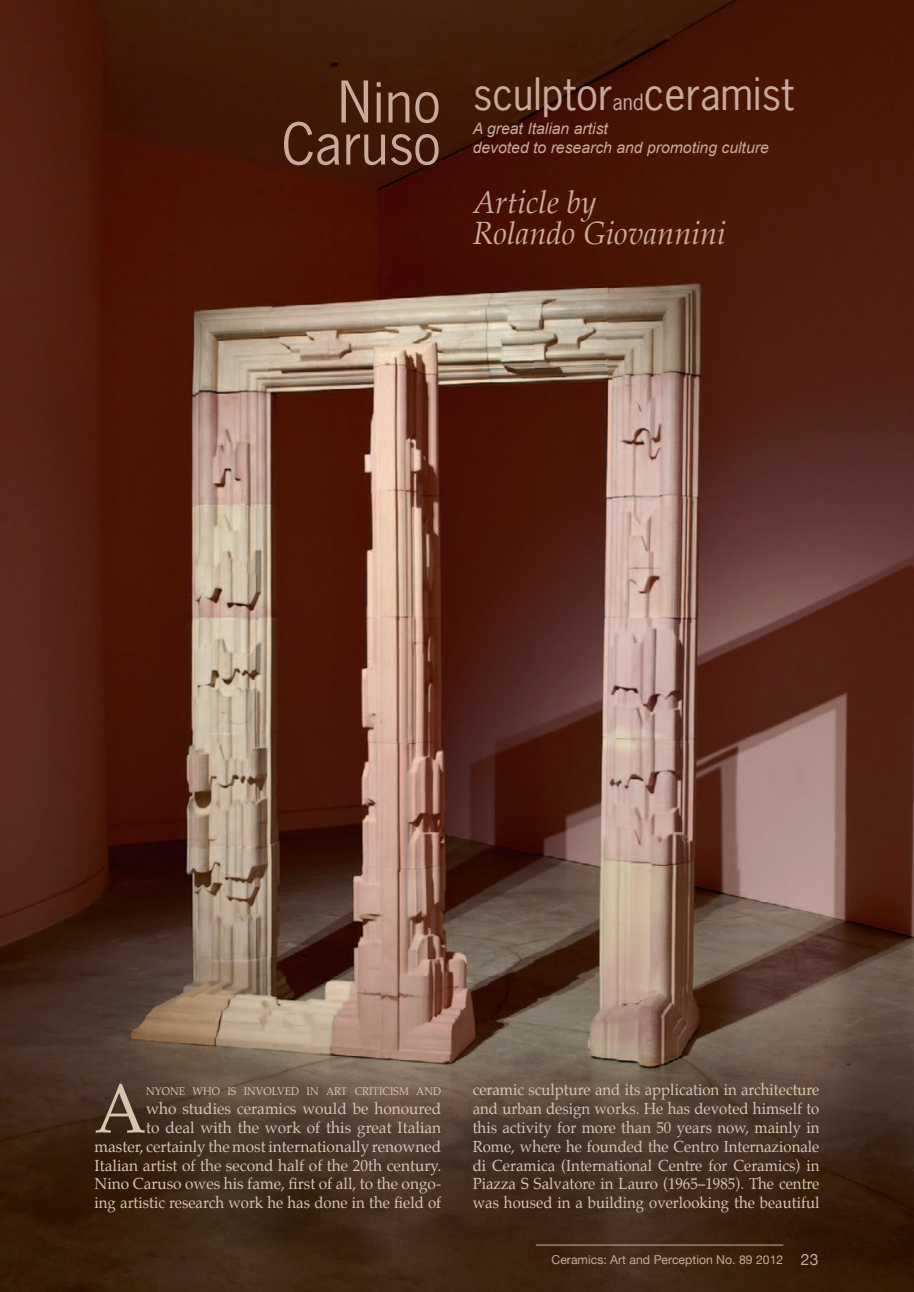
<style>
.page{position:relative;width:914px;height:1292px;background:#fff}
.page>*{position:absolute;margin:0;border:0;box-sizing:border-box;transform-origin:0 0}
.body_copy{font:70px "Palatino";color:#d5c6b0;scale:.95 1}
.Main_Head{font:63px "News Got T";color:#c9a99c}
.Sub_Head{font:42px "News Gothic";color:#c9a99c}
.Author_Name{font:italic 31.5px "Palatino";color:#c9a99c}
.body_copy-2{font:15.75px/18.9px "Palatino";color:#d5c6b0;text-align:justify;scale:.95 1}
.body_copy-3{font:15.75px/18.9px "Palatino";color:#d5c6b0;text-align:right}
.Sub_Head-2{font:italic 15.75px "Arial";color:#c9a99c}
.t1{font:15.75px "Helvetica Neue";color:#c9a99c}
.t2{font:12.25px "Helvetica Neue";color:#c9a99c}
.body_copy-4{font:11.03px "Palatino";color:#d5c6b0;scale:.95 1}
.s1{font-size:21px}
</style>
<div class="page">
<img style="left:0;top:0;width:914px;height:1292px">
<hr style="left:536px;top:1244px;width:247px;height:1px;background:#c9a99c">
<p class="Main_Head" style="left:337px;top:67px;width:105px">Nino</p>
<p class="Main_Head" style="left:281px;top:109px;width:160px">Caruso</p>
<p class="Sub_Head" style="left:472px;top:67px;width:322px">sculptor<span class="s1">and</span>ceramist</p>
<p class="Sub_Head-2" style="left:472px;top:120px;width:137px">A great Italian artist</p>
<p class="Sub_Head-2" style="left:472px;top:139px;width:297px">devoted to research and promoting culture</p>
<p class="Author_Name" style="left:472px;top:177px;width:125px">Article by</p>
<p class="Author_Name" style="left:472px;top:208px;width:254px">Rolando Giovannini</p>
<p class="body_copy" style="left:94px;top:1050px;width:56px">A</p>
<p class="body_copy-4" style="left:146px;top:1082px;width:312px">NYONE WHO IS INVOLVED IN ART CRITICISM AND</p>
<p class="body_copy-3" style="left:94px;top:1098px;width:348px">who studies ceramics would be honoured<br>to deal with the work of this great Italian master, certainly the most internationally renowned Italian artist of the second half of the 20th century.<br>Nino Caruso owes his fame, first of all, to the ongo&shy;ing artistic research work he has done in the field of</p>
<p class="body_copy-2" style="left:472px;top:1080px;width:366px">ceramic sculpture and its application in architecture and urban design works. He has devoted himself to this activity for more than 50 years now, mainly in Rome, where he founded the Centro Internazionale di Ceramica (International Centre for Ceramics) in Piazza S Salvatore in Lauro (1965–1985). The centre was housed in a building overlooking the beautiful</p>
<p class="t2" style="left:551px;top:1249px;width:233px">Ceramics: Art and Perception No. 89 2012</p>
<p class="t1" style="left:801px;top:1245px;width:19px">23</p>
</div>
